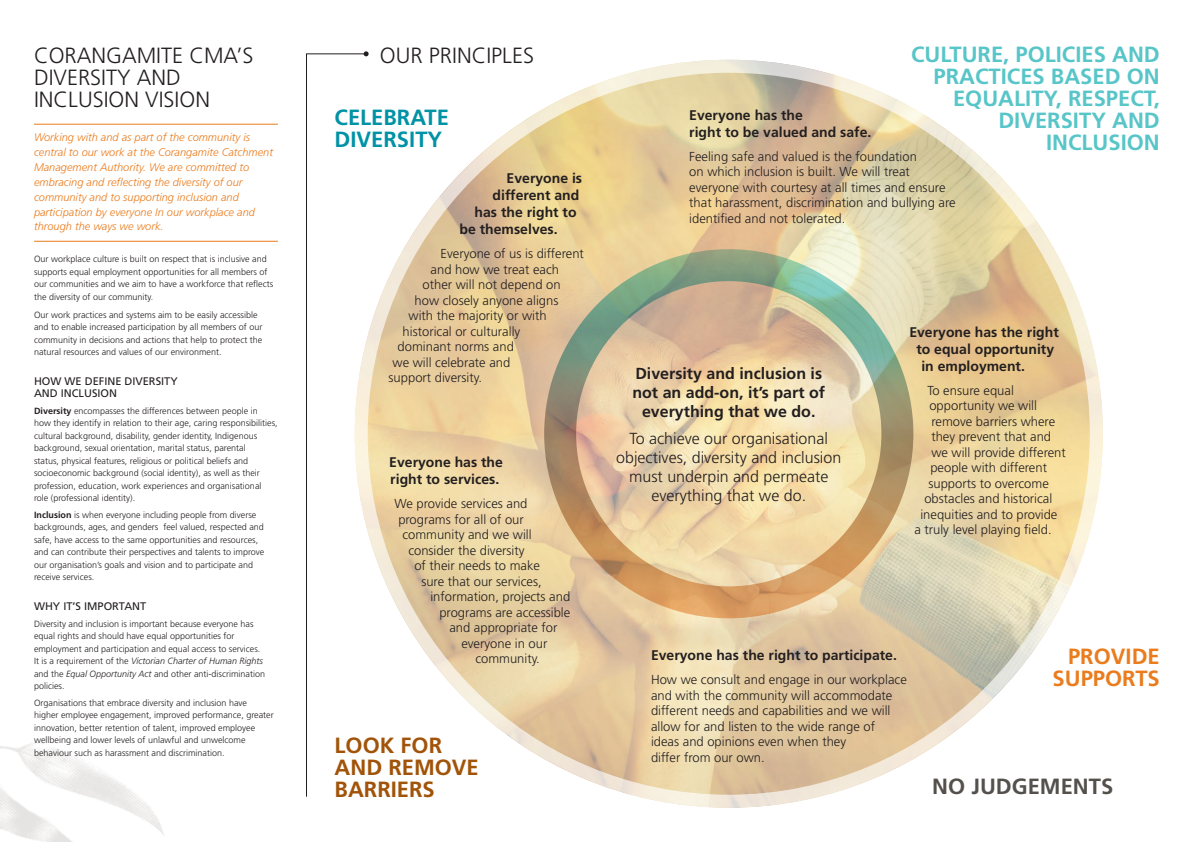
<style>
.page{position:relative;width:1191px;height:842px;background:#fff}
.page>*{position:absolute;margin:0;border:0;box-sizing:border-box;transform-origin:0 0}
.t1{font:700 22px/22px "Frutiger";color:#58c5c8;text-align:right}
.t2{font:300 22px/22px "Frutiger";color:#231f20}
.t3{font:700 22px/22px "Frutiger";color:#a15409}
.t4{font:700 22px/22px "Frutiger";color:#0092a5}
.t5{font:700 22px/22px "Frutiger";color:#ea7c1d;text-align:right}
.t6{font:700 22px "Frutiger";color:#54504c}
.t7{font:300 16px/19px "Frutiger";color:#231f20;text-align:center}
.t8{font:700 16px/19px "Frutiger";color:#231f20;text-align:center}
.t9{font:700 14px/17px "Frutiger";color:#231f20}
.t10{font:300 13px/15.5px "Frutiger";color:#231f20}
.t11{font:italic 300 11px/15px "Frutiger";color:#ea7c1d}
.t12{font:11px/12.5px "Frutiger";color:#231f20}
.t13{font:300 9px/12.5px "Frutiger";color:#231f20}
.s1{font-weight:700}
.s2{font-style:italic}
</style>
<div class="page">
<img style="left:367px;top:60px;width:735px;height:748px">
<hr style="left:34px;top:124px;width:244px;height:1px;background:#ea7c1d">
<hr style="left:34px;top:241px;width:244px;height:1px;background:#ea7c1d">
<div style="left:544px;top:249px;width:369px;height:369px;border:32px solid #fff;border-radius:50%"></div>
<svg style="left:306px;top:53px;width:61px;height:744px"></svg>
<svg style="left:364px;top:51px;width:5px;height:5px"></svg>
<img style="left:0;top:743px;width:164px;height:99px">
<p class="t2" style="left:34px;top:44px;width:221px">CORANGAMITE CMA’S<br>DIVERSITY AND<br>INCLUSION VISION</p>
<p class="t11" style="left:34px;top:130px;width:240px">Working with and as part of the community is central to our work at the Corangamite Catchment Management Authority. We are committed to embracing and reflecting the diversity of our community and to supporting inclusion and participation by everyone In our workplace and</p>
<p class="t11" style="left:34px;top:218px;width:131px">through the ways we work.</p>
<p class="t13" style="left:34px;top:253px;width:241px">Our workplace culture is built on respect that is inclusive and supports equal employment opportunities for all members of our communities and we aim to have a workforce that reflects the diversity of our community.</p>
<p class="t13" style="left:34px;top:308px;width:230px">Our work practices and systems aim to be easily accessible and to enable increased participation by all members of our community in decisions and actions that help to protect the natural resources and values of our environment.</p>
<p class="t12" style="left:34px;top:374px;width:145px">HOW WE DEFINE DIVERSITY<br>AND INCLUSION</p>
<p class="t13" style="left:34px;top:404px;width:245px"><span class="s1">Diversity</span> encompasses the differences between people in<br>how they identify in relation to their age, caring responsibilities, cultural background, disability, gender identity, Indigenous background, sexual orientation, marital status, parental<br>status, physical features, religious or political beliefs and socioeconomic background (social identity), as well as their profession, education, work experiences and organisational role (professional identity).</p>
<p class="t13" style="left:34px;top:509px;width:232px"><span class="s1">Inclusion</span> is when everyone including people from diverse backgrounds, ages, and genders feel valued, respected and safe, have access to the same opportunities and resources, and can contribute their perspectives and talents to improve our organisation’s goals and vision and to participate and receive services.</p>
<p class="t12" style="left:34px;top:600px;width:114px">WHY IT’S IMPORTANT</p>
<p class="t13" style="left:34px;top:617px;width:233px">Diversity and inclusion is important because everyone has equal rights and should have equal opportunities for employment and participation and equal access to services.<br>It is a requirement of the <span class="s2">Victorian Charter of Human Rights </span>and the <span class="s2">Equal Opportunity Act</span> and other anti-discrimination policies.</p>
<p class="t13" style="left:34px;top:697px;width:241px">Organisations that embrace diversity and inclusion have higher employee engagement, improved performance, greater innovation, better retention of talent, improved employee wellbeing and lower levels of unlawful and unwelcome behaviour such as harassment and discrimination.</p>
<p class="t1" style="left:911px;top:44px;width:250px">CULTURE, POLICIES AND<br>PRACTICES BASED ON<br>EQUALITY, RESPECT,<br>DIVERSITY AND<br>INCLUSION</p>
<p class="t2" style="left:380px;top:44px;width:156px">OUR PRINCIPLES</p>
<p class="t4" style="left:334px;top:106px;width:116px">CELEBRATE<br>DIVERSITY</p>
<p class="t9" style="left:689px;top:106px;width:184px">Everyone has the<br>right to be valued and safe.</p>
<p class="t10" style="left:689px;top:149px;width:268px">Feeling safe and valued is the foundation<br>on which inclusion is built. We will treat everyone with courtesy at all times and ensure that harassment, discrimination and bullying are identified and not tolerated.</p>
<p class="t9" style="left:506px;top:170px;width:77px">Everyone is</p>
<p class="t9" style="left:492px;top:187px;width:88px">different and</p>
<p class="t9" style="left:474px;top:204px;width:103px">has the right to</p>
<p class="t9" style="left:459px;top:221px;width:100px">be themselves.</p>
<p class="t10" style="left:440px;top:246px;width:145px">Everyone of us is different</p>
<p class="t10" style="left:430px;top:261px;width:130px">and how we treat each</p>
<p class="t10" style="left:422px;top:277px;width:139px">other will not depend on</p>
<p class="t10" style="left:414px;top:292px;width:145px">how closely anyone aligns</p>
<p class="t10" style="left:408px;top:308px;width:139px">with the majority or with</p>
<p class="t10" style="left:402px;top:323px;width:119px">historical or culturally</p>
<p class="t10" style="left:397px;top:339px;width:118px">dominant norms and</p>
<p class="t10" style="left:392px;top:354px;width:119px">we will celebrate and</p>
<p class="t10" style="left:388px;top:370px;width:95px">support diversity.</p>
<p class="t9" style="left:909px;top:323px;width:151px">Everyone has the right</p>
<p class="t9" style="left:916px;top:340px;width:139px">to equal opportunity</p>
<p class="t9" style="left:921px;top:357px;width:105px">in employment.</p>
<p class="t10" style="left:927px;top:382px;width:88px">To ensure equal</p>
<p class="t10" style="left:929px;top:398px;width:109px">opportunity we will</p>
<p class="t10" style="left:931px;top:413px;width:125px">remove barriers where</p>
<p class="t10" style="left:931px;top:429px;width:121px">they prevent that and</p>
<p class="t10" style="left:931px;top:444px;width:136px">we will provide different</p>
<p class="t10" style="left:930px;top:460px;width:118px">people with different</p>
<p class="t10" style="left:928px;top:475px;width:122px">supports to overcome</p>
<p class="t10" style="left:924px;top:491px;width:129px">obstacles and historical</p>
<p class="t10" style="left:920px;top:506px;width:139px">inequities and to provide</p>
<p class="t10" style="left:914px;top:522px;width:139px">a truly level playing field.</p>
<p class="t8" style="left:632px;top:363px;width:194px">Diversity and inclusion is not an add-on, it’s part of everything that we do.</p>
<p class="t7" style="left:616px;top:429px;width:226px">To achieve our organisational objectives, diversity and inclusion must underpin and permeate everything that we do.</p>
<p class="t9" style="left:389px;top:454px;width:115px">Everyone has the right to services.</p>
<p class="t10" style="left:394px;top:496px;width:135px">We provide services and</p>
<p class="t10" style="left:398px;top:511px;width:127px">programs for all of our</p>
<p class="t10" style="left:402px;top:527px;width:131px">community and we will</p>
<p class="t10" style="left:408px;top:542px;width:118px">consider the diversity</p>
<p class="t10" style="left:414px;top:558px;width:127px">of their needs to make</p>
<p class="t10" style="left:421px;top:573px;width:122px">sure that our services,</p>
<p class="t10" style="left:430px;top:589px;width:141px">information, projects and</p>
<p class="t10" style="left:439px;top:604px;width:132px">programs are accessible</p>
<p class="t10" style="left:449px;top:620px;width:110px">and appropriate for</p>
<p class="t10" style="left:461px;top:635px;width:87px">everyone in our</p>
<p class="t10" style="left:475px;top:651px;width:66px">community.</p>
<p class="t9" style="left:651px;top:647px;width:247px">Everyone has the right to participate.</p>
<p class="t10" style="left:651px;top:672px;width:257px">How we consult and engage in our workplace and with the community will accommodate different needs and capabilities and we will allow for and listen to the wide range of<br>ideas and opinions even when they<br>differ from our own.</p>
<p class="t5" style="left:1052px;top:645px;width:109px">PROVIDE<br>SUPPORTS</p>
<p class="t3" style="left:334px;top:734px;width:146px">LOOK FOR<br>AND REMOVE<br>BARRIERS</p>
<p class="t6" style="left:932px;top:774px;width:182px">NO JUDGEMENTS</p>
</div>
